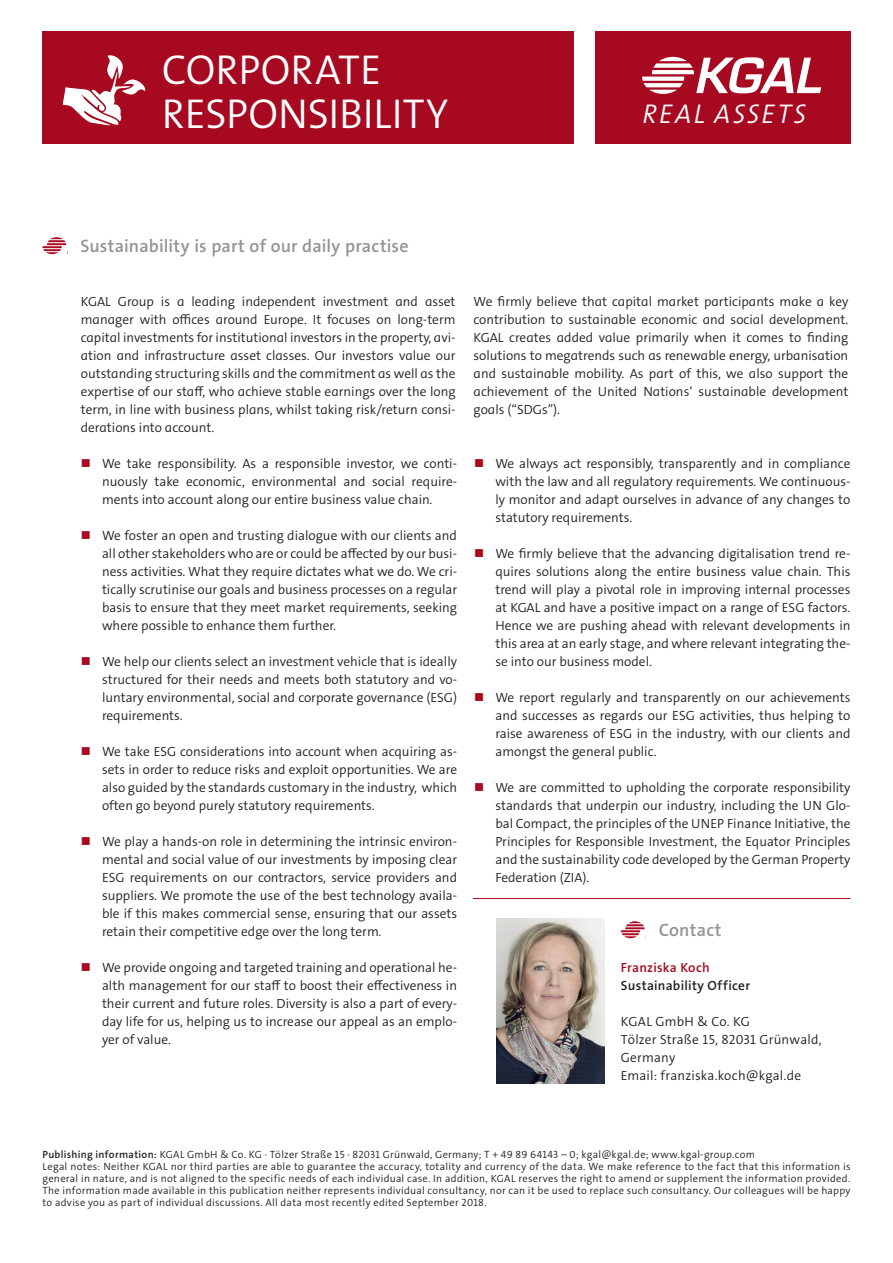
<style>
.page{position:relative;width:893px;height:1263px;background:#fff}
.page>*{position:absolute;margin:0;border:0;box-sizing:border-box;transform-origin:0 0}
.t1{font:300 42px/43.5px "KGAL The Sans";color:#fff}
.t2{font:italic 300 27.3px "KGAL The Sans";letter-spacing:.085em;color:#fff}
.t3{font:600 18px "KGAL The Sans";letter-spacing:.01em;color:#939598}
.fließtext_factsheet{font:300 13.35px/18px "KGAL The Sans";color:#231f20;text-align:justify}
.t4{font:600 13.35px "KGAL The Sans";letter-spacing:.025em;color:#231f20}
.t5{font:600 13.35px "KGAL The Sans";letter-spacing:.015em;color:#a70920}
.t6{font:300 10.5px/12px "KGAL The Sans";letter-spacing:.025em;color:#231f20;text-align:justify}
.s1{color:#a70920}
.s2{font-weight:600}
</style>
<div class="page">
<div style="left:43px;top:32px;width:531px;height:112px;background:#a70920"></div>
<div style="left:595px;top:32px;width:255px;height:112px;background:#a70920"></div>
<svg style="left:642px;top:57px;width:179px;height:37px"></svg>
<svg style="left:62px;top:55px;width:84px;height:71px"></svg>
<svg style="left:43px;top:237px;width:23px;height:17px"></svg>
<svg style="left:621px;top:921px;width:23px;height:17px"></svg>
<hr style="left:473px;top:898px;width:377px;height:1px;background:#a70920">
<img style="left:496px;top:918px;width:109px;height:165px">
<h1 class="t1" style="left:162px;top:49px;width:288px">CORPORATE<br>RESPONSIBILITY</h1>
<p class="t3" style="left:80px;top:234px;width:330px">Sustainability is part of our daily practise</p>
<h2 class="t2" style="left:642px;top:96px;width:165px">REAL ASSETS</h2>
<p class="fließtext_factsheet" style="left:81px;top:293px;width:376px">KGAL Group is a leading independent investment and asset manager with offices around Europe. It focuses on long-term capital investments for institutional investors in the property, avi&shy;ation and infrastructure asset classes. Our investors value our outstanding structuring skills and the commitment as well as the expertise of our staff, who achieve stable earnings over the long term, in line with business plans, whilst taking risk/return consi&shy;derations into account.</p>
<p class="fließtext_factsheet" style="left:474px;top:293px;width:376px">We firmly believe that capital market participants make a key contribution to sustainable economic and social development.<br>KGAL creates added value primarily when it comes to finding solutions to megatrends such as renewable energy, urbanisation and sustainable mobility. As part of this, we also support the achievement of the United Nations‘ sustainable development goals (“SDGs”).</p>
<p class="fließtext_factsheet" style="left:102px;top:455px;width:357px;text-indent:-21px"><span class="s1">■</span> We take responsibility. As a responsible investor, we conti&shy;nuously take economic, environmental and social require&shy;ments into account along our entire business value chain.</p>
<p class="fließtext_factsheet" style="left:102px;top:527px;width:357px;text-indent:-21px"><span class="s1">■</span> We foster an open and trusting dialogue with our clients and all other stakeholders who are or could be affected by our busi&shy;ness activities. What they require dictates what we do. We cri&shy;tically scrutinise our goals and business processes on a regular basis to ensure that they meet market requirements, seeking where possible to enhance them further.</p>
<p class="fließtext_factsheet" style="left:102px;top:653px;width:357px;text-indent:-21px"><span class="s1">■</span> We help our clients select an investment vehicle that is ideally structured for their needs and meets both statutory and vo&shy;luntary environmental, social and corporate governance (ESG) requirements.</p>
<p class="fließtext_factsheet" style="left:102px;top:743px;width:357px;text-indent:-21px"><span class="s1">■</span> We take ESG considerations into account when acquiring as&shy;sets in order to reduce risks and exploit opportunities. We are also guided by the standards customary in the industry, which often go beyond purely statutory requirements.</p>
<p class="fließtext_factsheet" style="left:102px;top:833px;width:357px;text-indent:-21px"><span class="s1">■</span> We play a hands-on role in determining the intrinsic environ&shy;mental and social value of our investments by imposing clear ESG requirements on our contractors, service providers and suppliers. We promote the use of the best technology availa&shy;ble if this makes commercial sense, ensuring that our assets retain their competitive edge over the long term.</p>
<p class="fließtext_factsheet" style="left:102px;top:959px;width:357px;text-indent:-21px"><span class="s1">■</span> We provide ongoing and targeted training and operational he&shy;alth management for our staff to boost their effectiveness in their current and future roles. Diversity is also a part of every&shy;day life for us, helping us to increase our appeal as an emplo&shy;yer of value.</p>
<p class="fließtext_factsheet" style="left:495px;top:455px;width:357px;text-indent:-21px"><span class="s1">■</span> We always act responsibly, transparently and in compliance with the law and all regulatory requirements. We continuous&shy;ly monitor and adapt ourselves in advance of any changes to statutory requirements.</p>
<p class="fließtext_factsheet" style="left:495px;top:545px;width:357px;text-indent:-21px"><span class="s1">■</span> We firmly believe that the advancing digitalisation trend re&shy;quires solutions along the entire business value chain. This trend will play a pivotal role in improving internal processes at KGAL and have a positive impact on a range of ESG factors.<br>Hence we are pushing ahead with relevant developments in this area at an early stage, and where relevant integrating the&shy;se into our business model.</p>
<p class="fließtext_factsheet" style="left:495px;top:689px;width:357px;text-indent:-21px"><span class="s1">■</span> We report regularly and transparently on our achievements and successes as regards our ESG activities, thus helping to raise awareness of ESG in the industry, with our clients and amongst the general public.</p>
<p class="fließtext_factsheet" style="left:495px;top:779px;width:357px;text-indent:-21px"><span class="s1">■</span> We are committed to upholding the corporate responsibility standards that underpin our industry, including the UN Glo&shy;bal Compact, the principles of the UNEP Finance Initiative, the Principles for Responsible Investment, the Equator Principles and the sustainability code developed by the German Property Federation (ZIA).</p>
<p class="t3" style="left:659px;top:918px;width:64px">Contact</p>
<p class="t5" style="left:621px;top:959px;width:90px">Franziska Koch</p>
<p class="t4" style="left:621px;top:977px;width:131px">Sustainability Officer</p>
<p class="fließtext_factsheet" style="left:621px;top:1013px;width:130px">KGAL GmbH &amp; Co. KG</p>
<p class="fließtext_factsheet" style="left:621px;top:1031px;width:202px">Tölzer Straße 15, 82031 Grünwald,<br>Germany</p>
<p class="fließtext_factsheet" style="left:621px;top:1067px;width:182px">Email: franziska.koch@kgal.de</p>
<p class="t6" style="left:43px;top:1149px;width:714px"><span class="s2">Publishing information:</span> KGAL GmbH &amp; Co. KG · Tölzer Straße 15 · 82031 Grünwald, Germany; T + 49 89 64143 – 0; kgal@kgal.de; www.kgal-group.com</p>
<p class="t6" style="left:43px;top:1161px;width:809px">Legal notes: Neither KGAL nor third parties are able to guarantee the accuracy, totality and currency of the data. We make reference to the fact that this information is general in nature, and is not aligned to the specific needs of each individual case. In addition, KGAL reserves the right to amend or supplement the information provided.<br>The information made available in this publication neither represents individual consultancy, nor can it be used to replace such consultancy. Our colleagues will be happy to advise you as part of individual discussions. All data most recently edited September 2018.</p>
</div>
